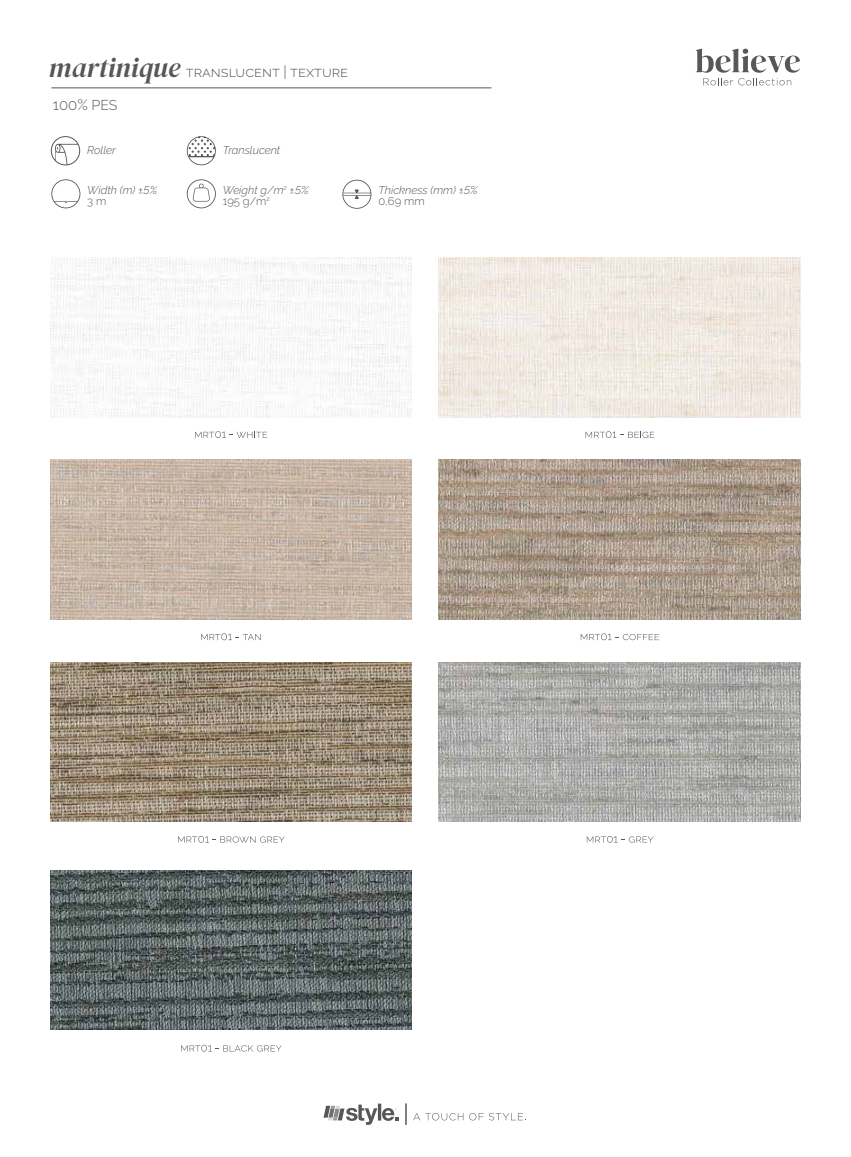
<style>
.page{position:relative;width:851px;height:1157px;background:#fff}
.page>*{position:absolute;margin:0;border:0;box-sizing:border-box;transform-origin:0 0}
.t1{font:300 15px/33px "Raleway";color:#575756}
.t2{font:italic 300 11.25px/11.2px "Raleway";color:#575756}
.t3{font:300 11.25px "Raleway";color:#575756}
.s1{font-family:"DM Serif Display";font-weight:400;font-style:italic;font-size:27.5px}
.s2{font-size:14.25px}
.s3{font-style:normal}
</style>
<div class="page">
<svg style="left:695px;top:49px;width:104px;height:36px"></svg>
<hr style="left:51px;top:88px;width:440px;height:1px;background:#575756">
<div style="left:51px;top:136px;width:29px;height:29px;border:1px solid #575756;border-radius:50%"></div>
<svg style="left:55px;top:144px;width:25px;height:21px"></svg>
<svg style="left:51px;top:179px;width:29px;height:29px"></svg>
<svg style="left:342px;top:180px;width:29px;height:29px"></svg>
<svg style="left:187px;top:179px;width:29px;height:29px"></svg>
<svg style="left:187px;top:136px;width:29px;height:29px"></svg>
<svg style="left:405px;top:1103px;width:2px;height:22px"></svg>
<svg style="left:413px;top:1113px;width:50px;height:7px"></svg>
<svg style="left:469px;top:1113px;width:14px;height:7px"></svg>
<svg style="left:489px;top:1113px;width:37px;height:7px"></svg>
<hr style="left:378px;top:1103px;width:3px;height:17px;background:#575756">
<svg style="left:323px;top:1104px;width:76px;height:21px"></svg>
<svg style="left:195px;top:431px;width:72px;height:7px"></svg>
<svg style="left:585px;top:431px;width:69px;height:7px"></svg>
<svg style="left:201px;top:633px;width:60px;height:7px"></svg>
<svg style="left:580px;top:633px;width:79px;height:7px"></svg>
<svg style="left:178px;top:836px;width:106px;height:7px"></svg>
<svg style="left:181px;top:1044px;width:100px;height:7px"></svg>
<svg style="left:586px;top:836px;width:67px;height:7px"></svg>
<img style="left:50px;top:258px;width:361px;height:159px">
<img style="left:439px;top:258px;width:361px;height:159px">
<img style="left:50px;top:460px;width:361px;height:159px">
<img style="left:439px;top:460px;width:361px;height:159px">
<img style="left:50px;top:662px;width:361px;height:160px">
<img style="left:439px;top:662px;width:361px;height:160px">
<img style="left:50px;top:870px;width:361px;height:159px">
<h1 class="t1" style="left:49px;top:55px;width:301px"><span class="s1">martinique</span> translucent | texture<br>100% <span class="s2">PES</span></h1>
<p class="t2" style="left:87px;top:145px;width:30px">Roller</p>
<p class="t2" style="left:87px;top:184px;width:71px">Width (m) ±5%</p>
<p class="t3" style="left:87px;top:194px;width:21px">3 m</p>
<p class="t2" style="left:223px;top:145px;width:59px">Translucent</p>
<p class="t2" style="left:223px;top:184px;width:87px">Weight g/m<sup>2</sup> ±5%<br><span class="s3">195 g/m</span><sup>2</sup></p>
<p class="t2" style="left:378px;top:184px;width:101px">Thickness (mm) ±5%</p>
<p class="t3" style="left:378px;top:194px;width:48px">0,69 mm</p>
</div>
